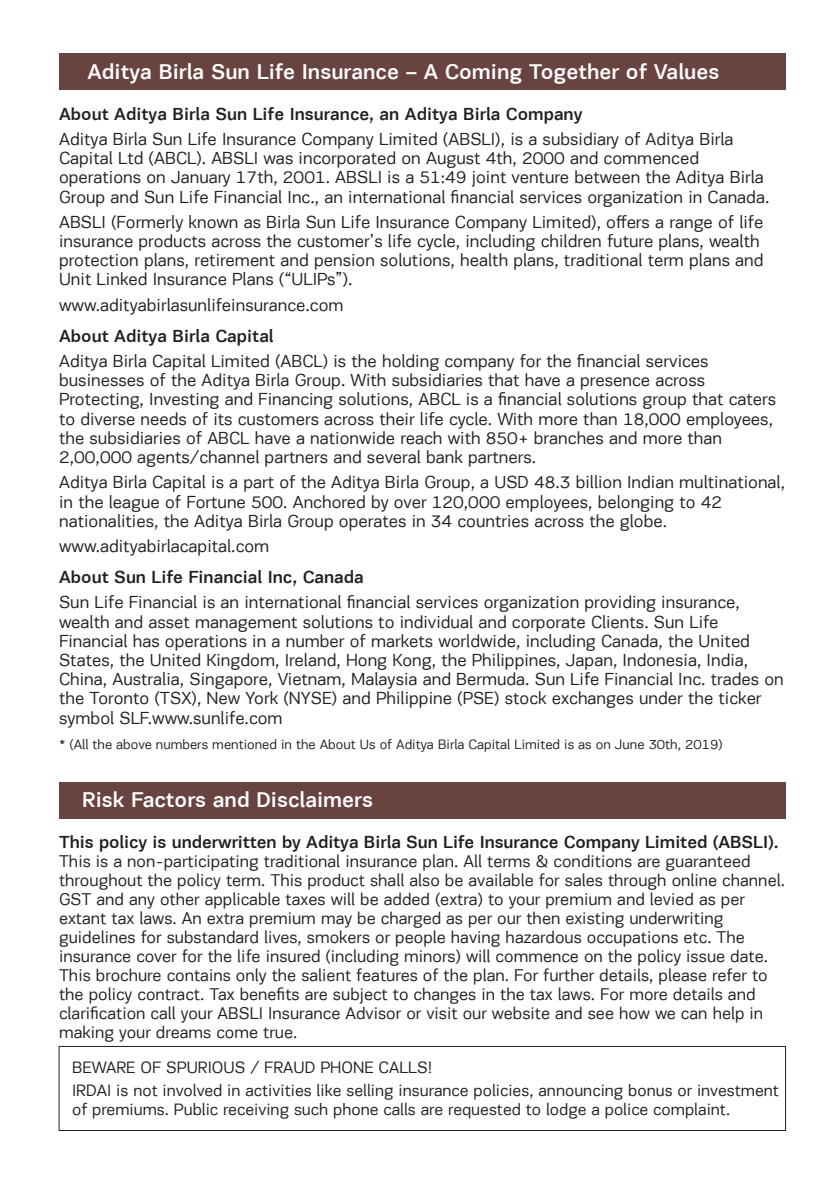
<style>
.page{position:relative;width:840px;height:1191px;background:#fff}
.page>*{position:absolute;margin:0;border:0;box-sizing:border-box;transform-origin:0 0}
.t1{font:500 22px "PF Encore Sans Pro";color:#fff}
.t2{font:18px/19.2px "PF Encore Sans Pro";color:#231f20}
.t3{font:500 18px "PF Encore Sans Pro";color:#231f20}
.t4{font:17.6px/19px "PF Encore Sans Pro";color:#231f20}
.t5{font:17px/23px "PF Encore Sans Pro";color:#231f20}
.t6{font:14px "PF Encore Sans Pro";color:#231f20}
</style>
<div class="page">
<div style="left:59px;top:1046px;width:726px;height:84px;border:1px solid #231f20"></div>
<div style="left:59px;top:54px;width:726px;height:36px;background:#694340"></div>
<div style="left:59px;top:782px;width:726px;height:36px;background:#694340"></div>
<p class="t1" style="left:87px;top:58px;width:633px">Aditya Birla Sun Life Insurance – A Coming Together of Values</p>
<p class="t3" style="left:59px;top:103px;width:524px">About Aditya Birla Sun Life Insurance, an Aditya Birla Company</p>
<p class="t2" style="left:59px;top:129px;width:711px">Aditya Birla Sun Life Insurance Company Limited (ABSLI), is a subsidiary of Aditya Birla Capital Ltd (ABCL). ABSLI was incorporated on August 4th, 2000 and commenced operations on January 17th, 2001. ABSLI is a 51:49 joint venture between the Aditya Birla Group and Sun Life Financial Inc., an international financial services organization in Canada.</p>
<p class="t2" style="left:59px;top:212px;width:705px">ABSLI (Formerly known as Birla Sun Life Insurance Company Limited), offers a range of life insurance products across the customer’s life cycle, including children future plans, wealth protection plans, retirement and pension solutions, health plans, traditional term plans and Unit Linked Insurance Plans (“ULIPs”).</p>
<p class="t2" style="left:59px;top:295px;width:286px">www.adityabirlasunlifeinsurance.com</p>
<p class="t3" style="left:59px;top:325px;width:216px">About Aditya Birla Capital</p>
<p class="t2" style="left:59px;top:351px;width:718px">Aditya Birla Capital Limited (ABCL) is the holding company for the financial services businesses of the Aditya Birla Group. With subsidiaries that have a presence across Protecting, Investing and Financing solutions, ABCL is a financial solutions group that caters to diverse needs of its customers across their life cycle. With more than 18,000 employees, the subsidiaries of ABCL have a nationwide reach with 850+ branches and more than 2,00,000 agents/channel partners and several bank partners.</p>
<p class="t2" style="left:59px;top:473px;width:727px">Aditya Birla Capital is a part of the Aditya Birla Group, a USD 48.3 billion Indian multinational, in the league of Fortune 500. Anchored by over 120,000 employees, belonging to 42 nationalities, the Aditya Birla Group operates in 34 countries across the globe.</p>
<p class="t2" style="left:59px;top:536px;width:212px">www.adityabirlacapital.com</p>
<p class="t3" style="left:59px;top:566px;width:306px">About Sun Life Financial Inc, Canada</p>
<p class="t2" style="left:59px;top:593px;width:725px">Sun Life Financial is an international financial services organization providing insurance, wealth and asset management solutions to individual and corporate Clients. Sun Life Financial has operations in a number of markets worldwide, including Canada, the United States, the United Kingdom, Ireland, Hong Kong, the Philippines, Japan, Indonesia, India, China, Australia, Singapore, Vietnam, Malaysia and Bermuda. Sun Life Financial Inc. trades on the Toronto (TSX), New York (NYSE) and Philippine (PSE) stock exchanges under the ticker symbol SLF.www.sunlife.com</p>
<p class="t6" style="left:59px;top:736px;width:664px">* (All the above numbers mentioned in the About Us of Aditya Birla Capital Limited is as on June 30th, 2019)</p>
<p class="t1" style="left:82px;top:786px;width:292px">Risk Factors and Disclaimers</p>
<p class="t3" style="left:59px;top:831px;width:720px">This policy is underwritten by Aditya Birla Sun Life Insurance Company Limited (ABSLI).</p>
<p class="t4" style="left:59px;top:851px;width:727px">This is a non-participating traditional insurance plan. All terms &amp; conditions are guaranteed throughout the policy term. This product shall also be available for sales through online channel.<br>GST and any other applicable taxes will be added (extra) to your premium and levied as per extant tax laws. An extra premium may be charged as per our then existing underwriting guidelines for substandard lives, smokers or people having hazardous occupations etc. The insurance cover for the life insured (including minors) will commence on the policy issue date.<br>This brochure contains only the salient features of the plan. For further details, please refer to the policy contract. Tax benefits are subject to changes in the tax laws. For more details and clarification call your ABSLI Insurance Advisor or visit our website and see how we can help in making your dreams come true.</p>
<p class="t5" style="left:72px;top:1055px;width:708px">BEWARE OF SPURIOUS / FRAUD PHONE CALLS!<br>IRDAI is not involved in activities like selling insurance policies, announcing bonus or investment</p>
<p class="t5" style="left:72px;top:1097px;width:659px">of premiums. Public receiving such phone calls are requested to lodge a police complaint.</p>
</div>
